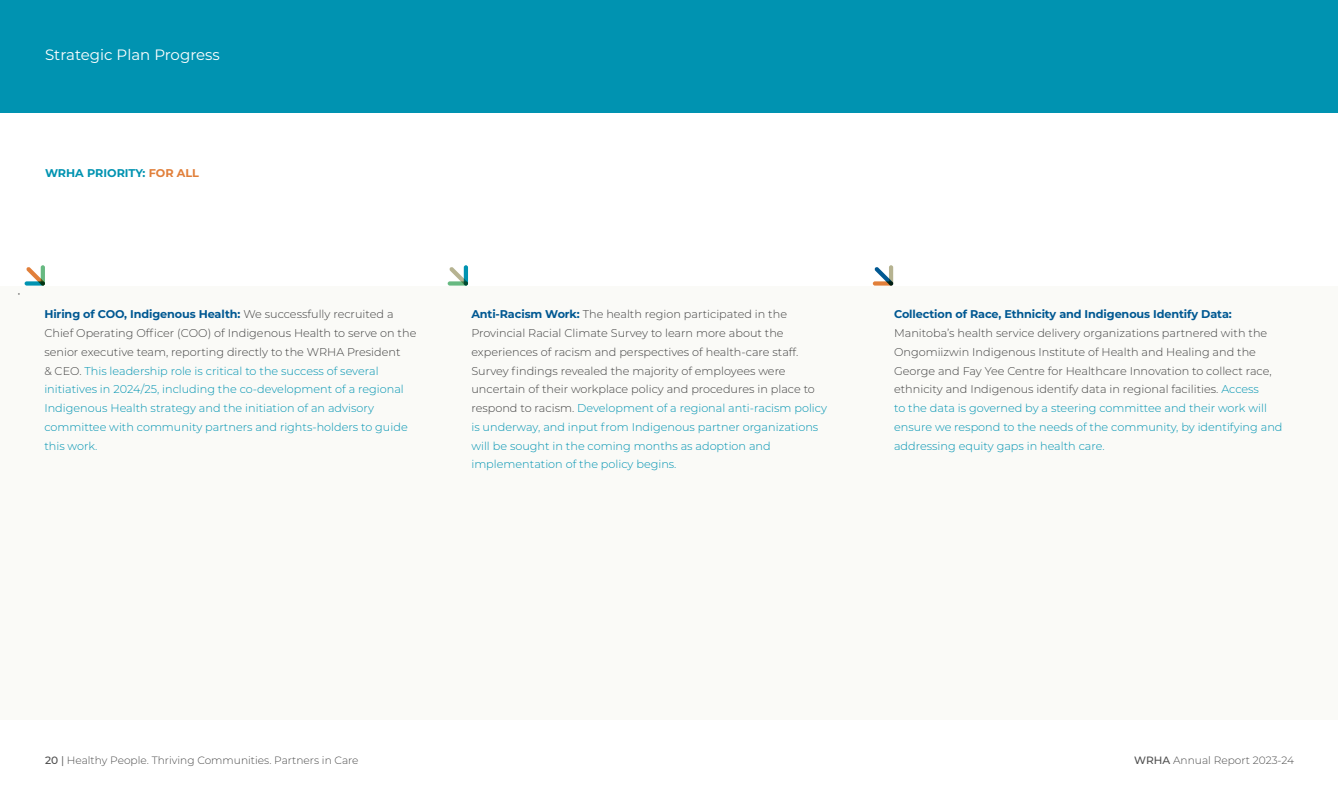
<style>
.page{position:relative;width:1338px;height:810px;background:#fff}
.page>*{position:absolute;margin:0;border:0;box-sizing:border-box;transform-origin:0 0}
.t1{font:15px "Montserrat";color:#fff}
.t2{font:300 11.25px/18.8px "Montserrat";color:#404040}
.t3{font:300 11.25px/18.8px "Montserrat";color:#0093b1}
.t4{font:700 11.25px "Montserrat";letter-spacing:-.01em;color:#005892}
.t5{font:700 11.25px "Montserrat";color:#0093b1}
.t6{font:300 10.62px "Montserrat";color:#4d4d4d}
.s1{color:#e17f3a}
.s2{font-weight:700;color:#005892}
.s3{color:#404040}
.s4{color:#0093b1}
.s5{font-weight:500}
.s6{font-weight:400}
</style>
<div class="page">
<div style="left:0;top:286px;width:1338px;height:434px;background:#fafaf7"></div>
<svg style="left:874px;top:267px;width:19px;height:19px"></svg>
<svg style="left:889px;top:265px;width:4px;height:21px"></svg>
<svg style="left:872px;top:281px;width:21px;height:5px"></svg>
<svg style="left:26px;top:267px;width:19px;height:19px"></svg>
<hr style="left:41px;top:265px;width:4px;height:21px;background:#67b981;border-radius:2px">
<svg style="left:25px;top:281px;width:20px;height:5px"></svg>
<svg style="left:449px;top:267px;width:19px;height:19px"></svg>
<hr style="left:464px;top:265px;width:4px;height:21px;background:#0093b1;border-radius:2px">
<svg style="left:448px;top:281px;width:20px;height:5px"></svg>
<div style="left:0;top:0;width:1338px;height:112px;background:#0093b1"></div>
<h1 class="t1" style="left:45px;top:44px;width:176px">Strategic Plan Progress</h1>
<p class="t5" style="left:45px;top:165px;width:155px">WRHA PRIORITY: <span class="s1">FOR ALL</span></p>
<p class="t2" style="left:18px;top:283px;width:5px">•</p>
<p class="t3" style="left:44px;top:305px;width:373px"><span class="s2">Hiring of COO, Indigenous Health:</span> <span class="s3">We successfully recruited a Chief Operating Officer (COO) of Indigenous Health to serve on the senior executive team, reporting directly to the WRHA President<br>&amp; CEO.</span> This leadership role is critical to the success of several initiatives in 2024/25, including the co-development of a regional Indigenous Health strategy and the initiation of an advisory committee with community partners and rights-holders to guide this work.</p>
<p class="t2" style="left:471px;top:305px;width:357px"><span class="s2">Anti-Racism Work:</span> The health region participated in the Provincial Racial Climate Survey to learn more about the experiences of racism and perspectives of health-care staff.<br>Survey findings revealed the majority of employees were uncertain of their workplace policy and procedures in place to respond to racism. <span class="s4">Development of a regional anti-racism policy is underway, and input from Indigenous partner organizations will be sought in the coming months as adoption and implementation of the policy begins.</span></p>
<p class="t4" style="left:894px;top:306px;width:339px">Collection of Race, Ethnicity and Indigenous Identify Data:</p>
<p class="t2" style="left:894px;top:323px;width:390px">Manitoba’s health service delivery organizations partnered with the Ongomiizwin Indigenous Institute of Health and Healing and the George and Fay Yee Centre for Healthcare Innovation to collect race, ethnicity and Indigenous identify data in regional facilities. <span class="s4">Access<br>to the data is governed by a steering committee and their work will ensure we respond to the needs of the community, by identifying and addressing equity gaps in health care.</span></p>
<p class="t6" style="left:45px;top:753px;width:315px"><span class="s5">20</span> <span class="s6">|</span> Healthy People. Thriving Communities. Partners in Care</p>
<p class="t6" style="left:1134px;top:753px;width:161px"><span class="s5">WRHA</span> Annual Report 2023-24</p>
</div>
